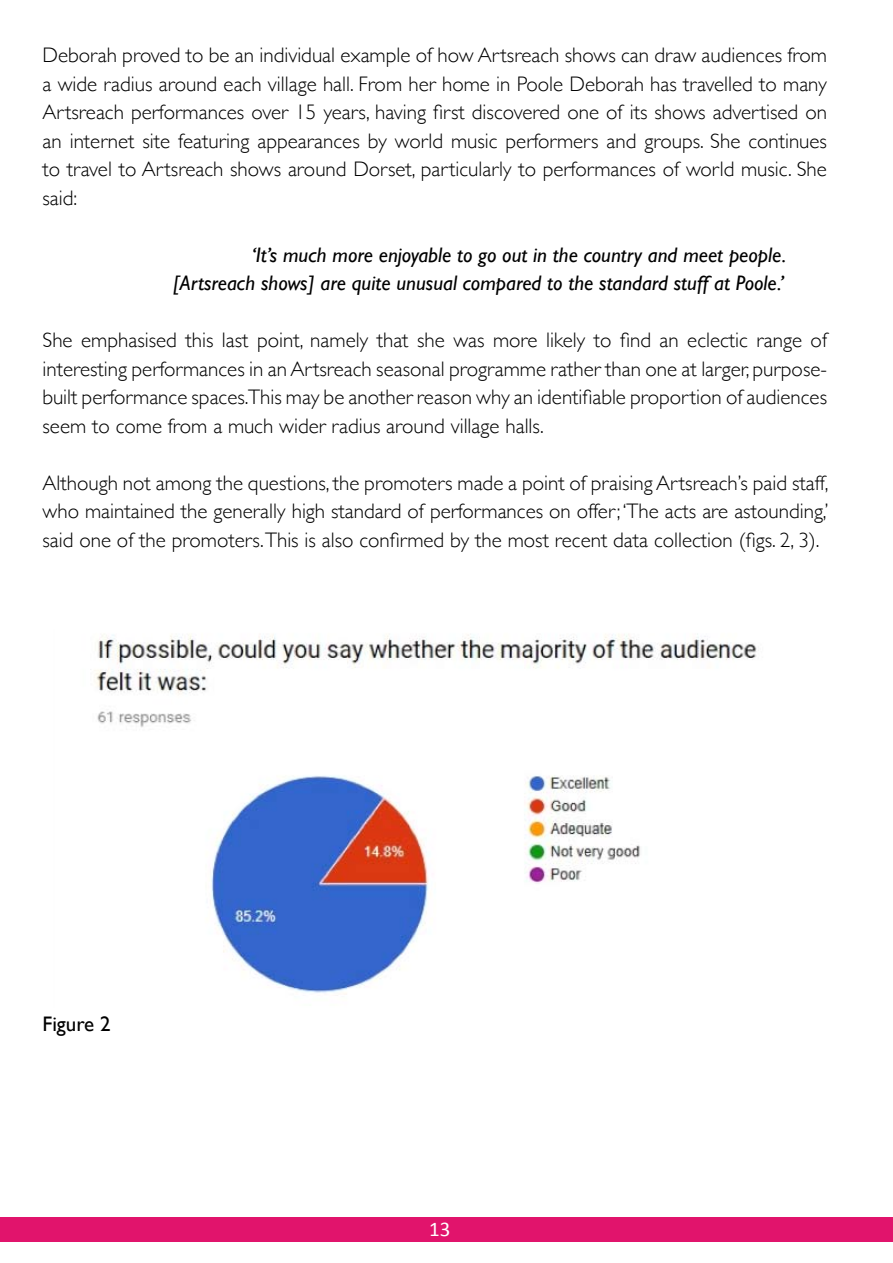
<style>
.page{position:relative;width:893px;height:1263px;background:#fff}
.page>*{position:absolute;margin:0;border:0;box-sizing:border-box;transform-origin:0 0}
.t1{font:300 21px/28.5px "Gill Sans";color:#000;text-align:justify}
.t2{font:italic 21px/28.5px "Gill Sans";color:#000;text-align:right}
.t3{font:21px "Gill Sans";color:#000}
.t4{font:21px "Calibri";color:#fff}
</style>
<div class="page">
<div style="left:0;top:1217px;width:892px;height:25px;background:#e1146c"></div>
<img style="left:94px;top:634px;width:663px;height:361px">
<p class="t1" style="left:43px;top:40px;width:786px">Deborah proved to be an individual example of how Artsreach shows can draw audiences from a wide radius around each village hall. From her home in Poole Deborah has travelled to many Artsreach performances over 15 years, having first discovered one of its shows advertised on an internet site featuring appearances by world music performers and groups. She continues to travel to Artsreach shows around Dorset, particularly to performances of world music. She said:</p>
<p class="t2" style="left:173px;top:240px;width:615px">‘It’s much more enjoyable to go out in the country and meet people. [Artsreach shows] are quite unusual compared to the standard stuff at Poole.’</p>
<p class="t1" style="left:43px;top:325px;width:786px">She emphasised this last point, namely that she was more likely to find an eclectic range of interesting performances in an Artsreach seasonal programme rather than one at larger, purpose&shy;built performance spaces.This may be another reason why an identifiable proportion of audiences seem to come from a much wider radius around village halls.</p>
<p class="t1" style="left:43px;top:467px;width:788px">Although not among the questions, the promoters made a point of praising Artsreach’s paid staff, who maintained the generally high standard of performances on offer; ‘The acts are astounding,’ said one of the promoters.This is also confirmed by the most recent data collection (figs. 2, 3).</p>
<p class="t3" style="left:43px;top:1012px;width:70px">Figure 2</p>
<p class="t4" style="left:429px;top:1216px;width:23px">13</p>
</div>
